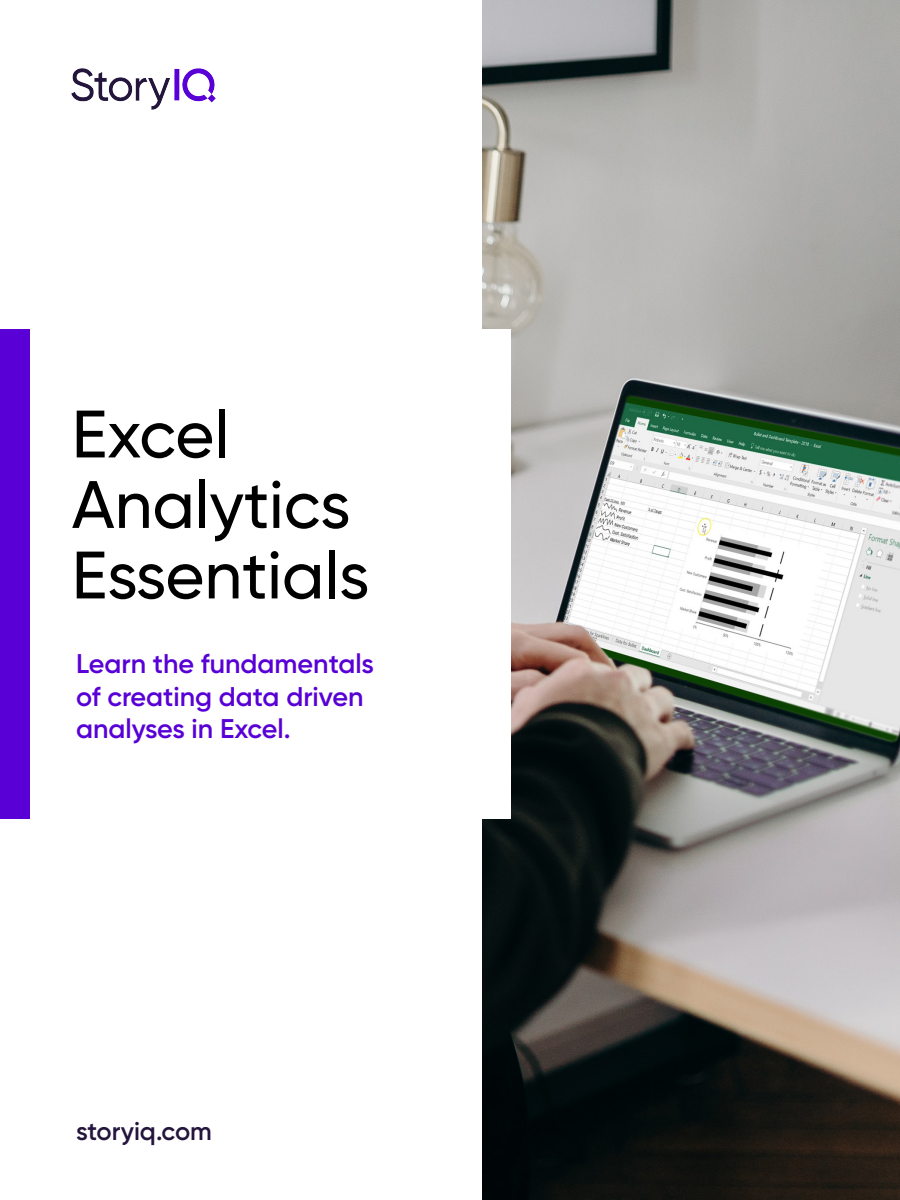
<style>
.page{position:relative;width:900px;height:1200px;background:#fff}
.page>*{position:absolute;margin:0;border:0;box-sizing:border-box;transform-origin:0 0}
.t1{font:500 66.9px "Gilroy";color:#000}
.t2{font:600 27px/32.4px "Gilroy";color:#5800d6}
.t3{font:600 25.5px "Gilroy";color:#24153d}
</style>
<div class="page">
<img style="left:482px;top:0;width:418px;height:1200px">
<div style="left:469px;top:329px;width:42px;height:489px;background:#fff"></div>
<div style="left:0;top:329px;width:29px;height:489px;background:#5800d6"></div>
<img style="left:72px;top:69px;width:143px;height:40px">
<p class="t1" style="left:72px;top:393px;width:159px">Excel</p>
<p class="t1" style="left:72px;top:463px;width:280px">Analytics</p>
<p class="t1" style="left:72px;top:534px;width:299px">Essentials</p>
<p class="t2" style="left:76px;top:647px;width:299px">Learn the fundamentals of creating data driven analyses in Excel.</p>
<p class="t3" style="left:76px;top:1115px;width:137px">storyiq.com</p>
</div>
